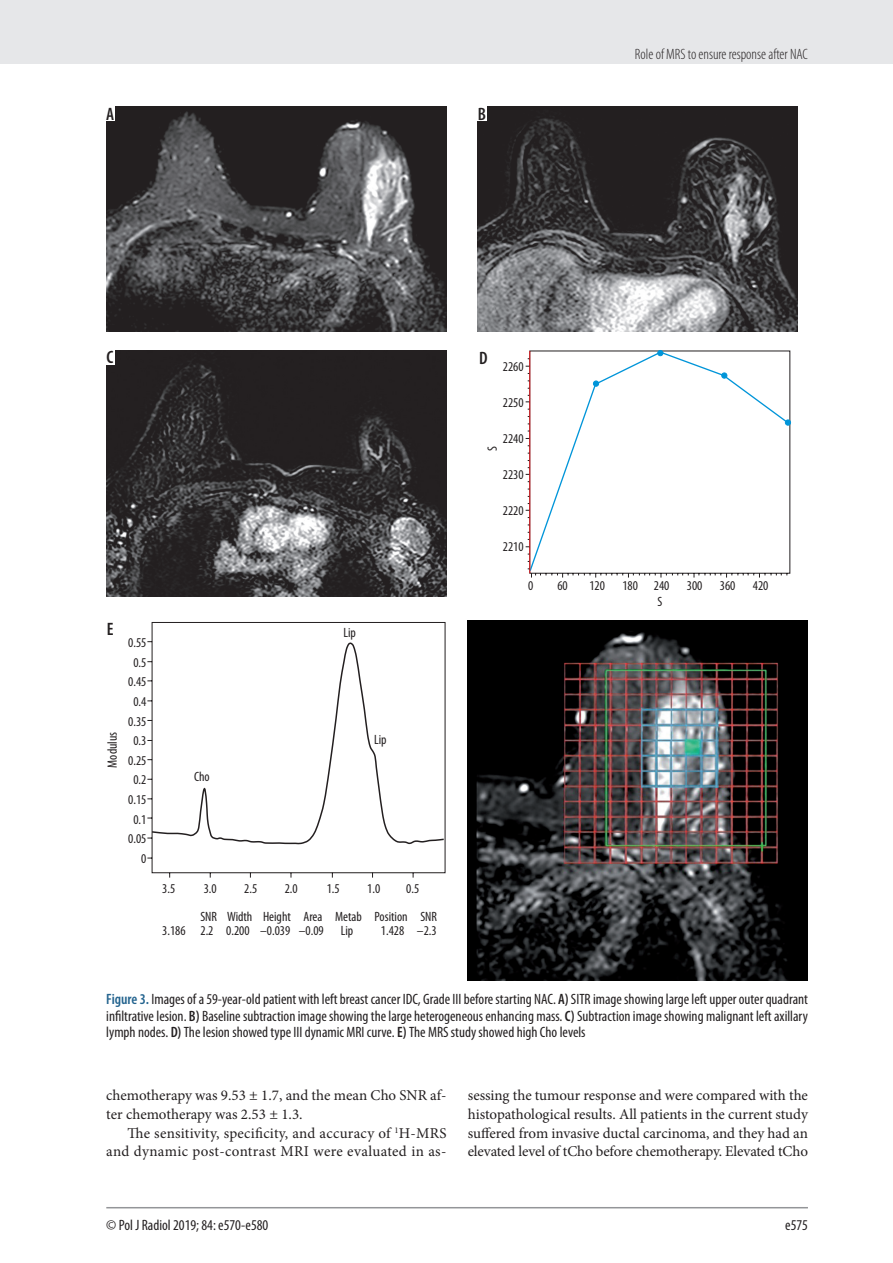
<style>
.page{position:relative;width:893px;height:1263px;background:#fff}
.page>*{position:absolute;margin:0;border:0;box-sizing:border-box;transform-origin:0 0}
.t1{font:600 condensed 18px "Myriad Pro";color:#231f20}
.t2{font:condensed 15px/16.5px "Myriad Pro";color:#231f20;text-align:justify}
.t3{font:15px/18.8px "Minion Pro";color:#231f20}
.t4{font:15px/18.8px "Minion Pro";letter-spacing:.02em;color:#231f20;text-align:right}
.t5{font:300 condensed 15px "Myriad Pro";color:#231f20}
.t6{font:condensed 13.5px/19.6px "Myriad Pro";color:#231f20;text-align:right}
.s1{font-weight:600;color:#24648f}
.s2{font-weight:600}
</style>
<div class="page">
<div style="left:0;top:0;width:893px;height:64px;background:#e6e7e9"></div>
<hr style="left:106px;top:1207px;width:702px;height:1px;background:#939598">
<img style="left:106px;top:106px;width:340px;height:225px">
<img style="left:106px;top:350px;width:340px;height:246px">
<img style="left:478px;top:106px;width:320px;height:225px">
<div style="left:105px;top:105px;width:10px;height:15px;background:#fff"></div>
<div style="left:105px;top:349px;width:10px;height:15px;background:#fff"></div>
<div style="left:477px;top:105px;width:10px;height:15px;background:#fff"></div>
<svg style="left:525px;top:350px;width:265px;height:228px"></svg>
<svg style="left:528px;top:351px;width:263px;height:221px"></svg>
<svg style="left:593px;top:381px;width:6px;height:6px"></svg>
<svg style="left:657px;top:350px;width:6px;height:6px"></svg>
<svg style="left:721px;top:373px;width:6px;height:5px"></svg>
<svg style="left:785px;top:420px;width:6px;height:5px"></svg>
<hr style="left:529px;top:351px;width:1px;height:222px;background:#ee1d23">
<svg style="left:147px;top:622px;width:299px;height:256px"></svg>
<svg style="left:150px;top:641px;width:295px;height:204px"></svg>
<img style="left:468px;top:621px;width:340px;height:359px">
<p class="t1" style="left:106px;top:103px;width:10px">A</p>
<p class="t1" style="left:478px;top:103px;width:10px">B</p>
<p class="t5" style="left:635px;top:45px;width:174px">Role of MRS to ensure response after NAC</p>
<p class="t1" style="left:107px;top:346px;width:8px">C</p>
<p class="t1" style="left:479px;top:347px;width:10px">D</p>
<p class="t6" style="left:503px;top:356px;width:22px">2260</p>
<p class="t6" style="left:503px;top:392px;width:22px">2250</p>
<p class="t6" style="left:503px;top:428px;width:22px">2240</p>
<p class="t6" style="left:503px;top:465px;width:22px">2230</p>
<p class="t6" style="left:503px;top:501px;width:22px">2220</p>
<p class="t6" style="left:503px;top:537px;width:22px">2210</p>
<p class="t6" style="left:482px;top:451px;width:6px;rotate:-90deg">S</p>
<p class="t6" style="left:528px;top:575px;width:7px">0</p>
<p class="t6" style="left:557px;top:575px;width:12px">60</p>
<p class="t6" style="left:589px;top:575px;width:17px">120</p>
<p class="t6" style="left:622px;top:575px;width:49px">180 240</p>
<p class="t6" style="left:687px;top:575px;width:17px">300</p>
<p class="t6" style="left:720px;top:575px;width:17px">360</p>
<p class="t6" style="left:753px;top:575px;width:17px">420</p>
<p class="t6" style="left:657px;top:591px;width:6px">S</p>
<p class="t1" style="left:107px;top:618px;width:8px">E</p>
<p class="t6" style="left:102px;top:768px;width:37px;rotate:-90deg">Modulus</p>
<p class="t6" style="left:128px;top:633px;width:20px">0.55<br>0.5<br>0.45<br>0.4<br>0.35<br>0.3<br>0.25<br>0.2<br>0.15<br>0.1<br>0.05<br>0</p>
<p class="t6" style="left:194px;top:766px;width:17px">Cho</p>
<p class="t6" style="left:343px;top:622px;width:14px">Lip</p>
<p class="t6" style="left:374px;top:729px;width:14px">Lip</p>
<p class="t6" style="left:162px;top:879px;width:15px">3.5</p>
<p class="t6" style="left:204px;top:879px;width:15px">3.0</p>
<p class="t6" style="left:244px;top:879px;width:15px">2.5</p>
<p class="t6" style="left:285px;top:879px;width:15px">2.0</p>
<p class="t6" style="left:327px;top:879px;width:15px">1.5</p>
<p class="t6" style="left:367px;top:879px;width:15px">1.0</p>
<p class="t6" style="left:200px;top:875px;width:238px;line-height:27.9px;text-align:left;text-indent:206px">0.5<br>SNR Width Height Area Metab Position SNR</p>
<p class="t6" style="left:162px;top:920px;width:163px">3.186 2.2 0.200 –0.039 –0.09</p>
<p class="t6" style="left:341px;top:920px;width:14px">Lip</p>
<p class="t6" style="left:381px;top:920px;width:57px">1.428 –2.3</p>
<p class="t2" style="left:106px;top:991px;width:703px"><span class="s1">Figure 3.</span> Images of a 59-year-old patient with left breast cancer IDC, Grade III before starting NAC. <span class="s2">A)</span> SITR image showing large left upper outer quadrant infiltrative lesion. <span class="s2">B)</span> Baseline subtraction image showing the large heterogeneous enhancing mass. <span class="s2">C)</span> Subtraction image showing malignant left axillary lymph nodes. <span class="s2">D)</span> The lesion showed type III dynamic MRI curve. <span class="s2">E)</span> The MRS study showed high Cho levels</p>
<p class="t3" style="left:106px;top:1086px;width:342px">chemotherapy was 9.53 ± 1.7, and the mean Cho SNR af&shy;ter chemotherapy was 2.53 ± 1.3.</p>
<p class="t4" style="left:106px;top:1123px;width:342px">The sensitivity, specificity, and accuracy of <sup>1</sup>H-MRS and dynamic post-contrast MRI were evaluated in as-</p>
<p class="t3" style="left:468px;top:1086px;width:342px;text-align:justify">sessing the tumour response and were compared with the histopathological results. All patients in the current study suffered from invasive ductal carcinoma, and they had an elevated level of tCho before chemotherapy. Elevated tCho</p>
<p class="t2" style="left:106px;top:1216px;width:164px">© Pol J Radiol 2019; 84: e570-e580</p>
<p class="t2" style="left:785px;top:1216px;width:24px">e575</p>
</div>
